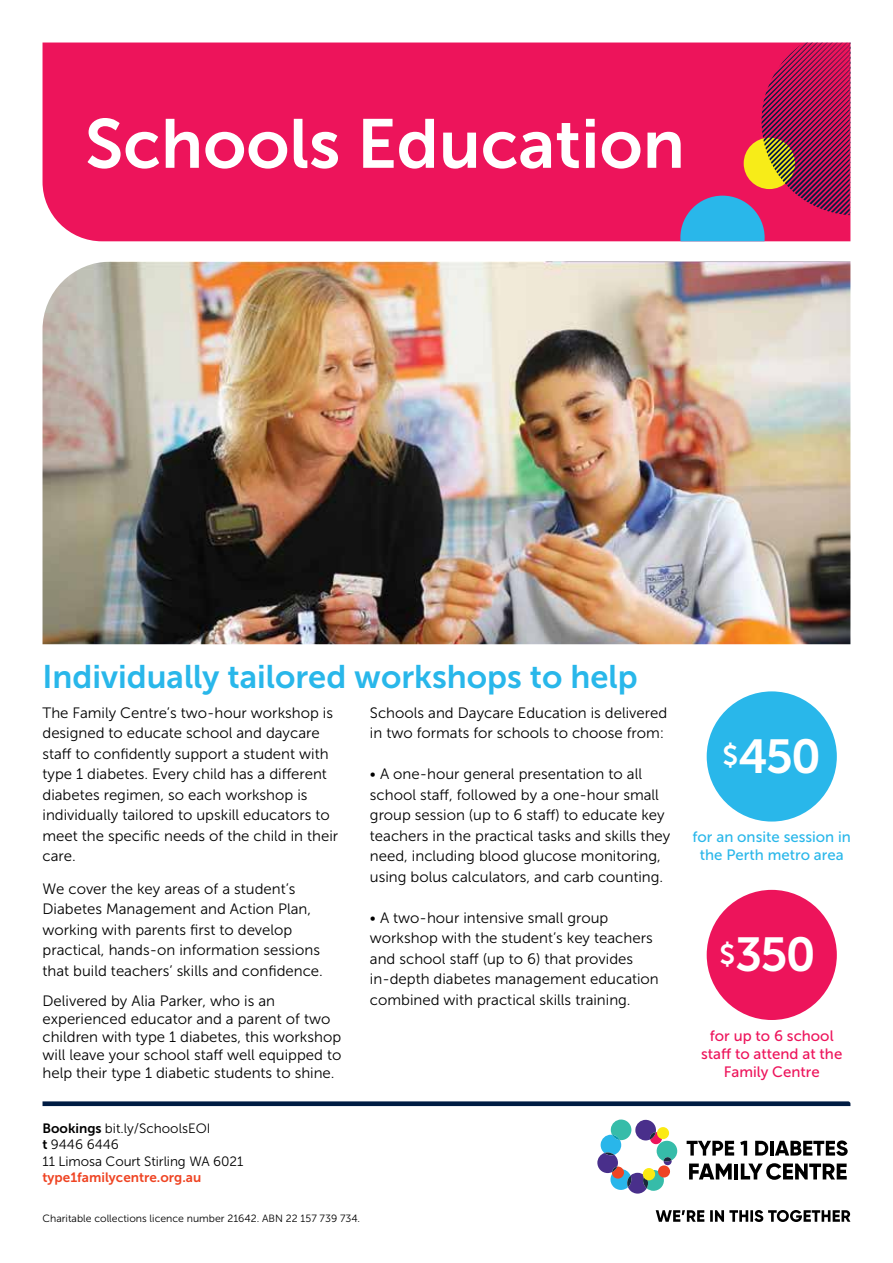
<style>
.page{position:relative;width:893px;height:1263px;background:#fff}
.page>*{position:absolute;margin:0;border:0;box-sizing:border-box;transform-origin:0 0}
.t1{font:69px "Museo Sans 700";color:#fff}
.t2{font:47.55px "Museo Sans 700";letter-spacing:-.04em;color:#fff}
.t3{font:32.55px "Museo Sans 700";color:#29b7ea}
.t4{font:15px/20.5px "Museo Sans 300";color:#000}
.t5{font:15px/18px "Museo Sans 500";color:#ed145b;text-align:center}
.t6{font:15px/18px "Museo Sans 500";color:#29b7ea;text-align:center}
.t7{font:13.5px/16.5px "Museo Sans 300";letter-spacing:-.005em;color:#000}
.t8{font:13.5px "Museo Sans 700";color:#ef4423}
.t9{font:10.5px "Museo Sans 300";color:#000}
.s1{font-family:"Museo Sans 700"}
</style>
<div class="page">
<div style="left:43px;top:43px;width:637px;height:198px;background:#ed145b"></div>
<svg style="left:680px;top:43px;width:171px;height:198px;background:#bd2e61"></svg>
<svg style="left:656px;top:1210px;width:194px;height:12px"></svg>
<svg style="left:687px;top:1141px;width:47px;height:14px"></svg>
<svg style="left:740px;top:1141px;width:7px;height:14px"></svg>
<svg style="left:755px;top:1141px;width:13px;height:14px"></svg>
<hr style="left:770px;top:1141px;width:4px;height:14px;background:#000">
<svg style="left:775px;top:1140px;width:73px;height:16px"></svg>
<svg style="left:689px;top:1163px;width:43px;height:16px"></svg>
<hr style="left:734px;top:1163px;width:4px;height:16px;background:#000">
<svg style="left:741px;top:1163px;width:106px;height:17px"></svg>
<svg style="left:597px;top:1119px;width:80px;height:74px"></svg>
<div style="left:643px;top:1168px;width:12px;height:12px;background:#fbea13;border-radius:50%"></div>
<svg style="left:43px;top:1101px;width:807px;height:5px;background:#142e52"></svg>
<img style="left:43px;top:262px;width:807px;height:382px">
<div style="left:707px;top:691px;width:130px;height:130px;background:#29b7ea;border-radius:50%"></div>
<div style="left:707px;top:890px;width:130px;height:130px;background:#ed145b;border-radius:50%"></div>
<h1 class="t1" style="left:85px;top:106px;width:601px">Schools Education</h1>
<h3 class="t3" style="left:43px;top:658px;width:597px">Individually tailored workshops to help</h3>
<p class="t4" style="left:43px;top:702px;width:297px">The Family Centre’s two-hour workshop is designed to educate school and daycare staff to confidently support a student with type 1 diabetes. Every child has a different diabetes regimen, so each workshop is individually tailored to upskill educators to meet the specific needs of the child in their care.</p>
<p class="t4" style="left:43px;top:878px;width:282px">We cover the key areas of a student’s Diabetes Management and Action Plan, working with parents first to develop practical, hands-on information sessions that build teachers’ skills and confidence.</p>
<p class="t4" style="left:43px;top:992px;width:300px;line-height:18px">Delivered by Alia Parker, who is an experienced educator and a parent of two children with type 1 diabetes, this workshop will leave your school staff well equipped to help their type 1 diabetic students to shine.</p>
<p class="t4" style="left:370px;top:702px;width:299px">Schools and Daycare Education is delivered in two formats for schools to choose from:</p>
<p class="t4" style="left:370px;top:764px;width:302px">• A one-hour general presentation to all school staff, followed by a one-hour small group session (up to 6 staff) to educate key teachers in the practical tasks and skills they need, including blood glucose monitoring, using bolus calculators, and carb counting.</p>
<p class="t4" style="left:370px;top:907px;width:290px">• A two-hour intensive small group workshop with the student’s key teachers and school staff (up to 6) that provides in-depth diabetes management education combined with practical skills training.</p>
<p class="t7" style="left:43px;top:1120px;width:202px"><span class="s1">Bookings</span> bit.ly/SchoolsEOI<br><span class="s1">t</span> 9446 6446<br>11 Limosa Court Stirling WA 6021</p>
<p class="t8" style="left:43px;top:1170px;width:160px">type1familycentre.org.au</p>
<p class="t9" style="left:43px;top:1213px;width:319px">Charitable collections licence number 21642. ABN 22 157 739 734.</p>
<h2 class="t2" style="left:722px;top:730px;width:100px"><sup>$</sup>450</h2>
<p class="t6" style="left:693px;top:827px;width:160px">for an onsite session in the Perth metro area</p>
<h2 class="t2" style="left:719px;top:928px;width:98px"><sup>$</sup>350</h2>
<p class="t5" style="left:701px;top:1026px;width:143px">for up to 6 school staff to attend at the<br>Family Centre</p>
</div>
